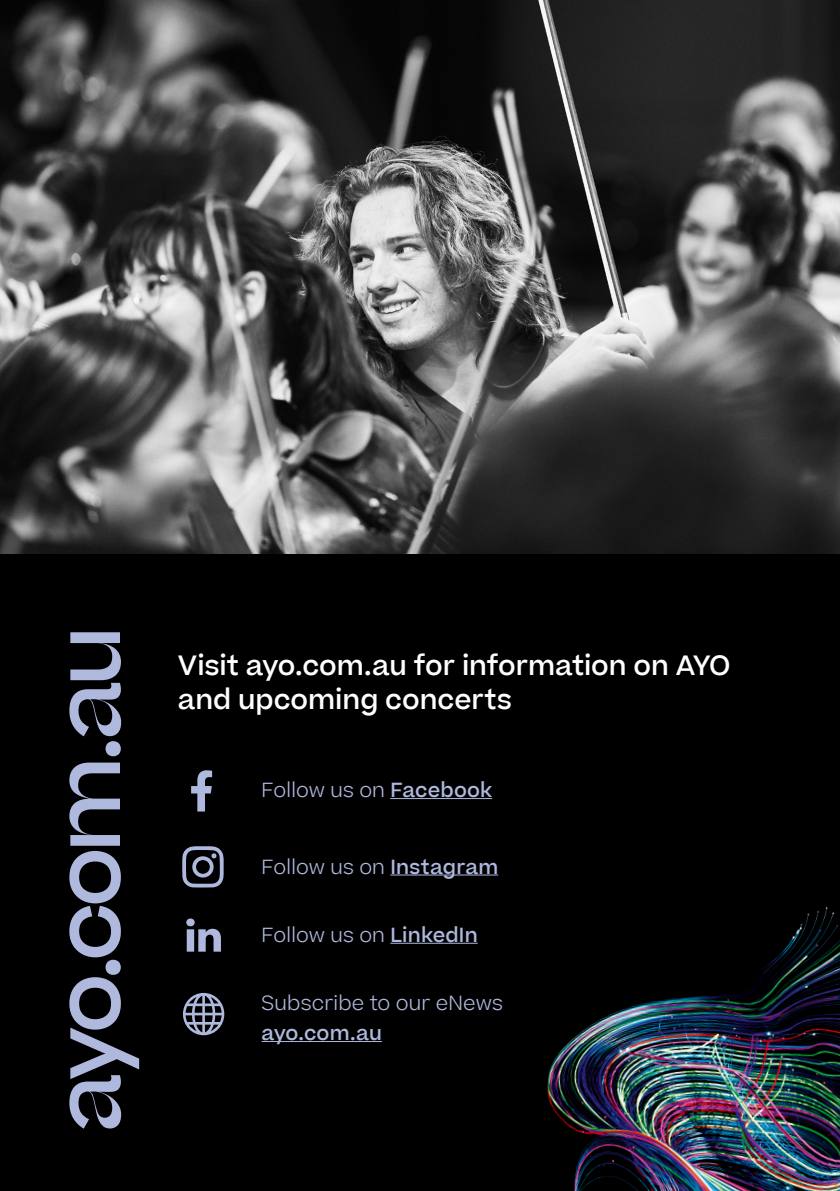
<style>
.page{position:relative;width:840px;height:1191px;background:#fff}
.page>*{position:absolute;margin:0;border:0;box-sizing:border-box;transform-origin:0 0}
.t1{font:500 88.6px "Beatrice Display";letter-spacing:-.015em;color:#afb8dd}
.t2{font:500 26.6px/34px "Beatrice";color:#fff}
.t3{font:300 19.6px "Beatrice";letter-spacing:.01em;color:#afb8dd}
.t4{font:500 19.6px "Beatrice";letter-spacing:.01em;color:#afb8dd}
.t5{font:300 19.4px "Beatrice";letter-spacing:.01em;color:#afb8dd}
.s1{font-weight:500}
</style>
<div class="page">
<div style="left:0;top:2px;width:839px;height:1189px;background:#000"></div>
<img style="left:381px;top:874px;width:458px;height:317px">
<svg style="left:191px;top:770px;width:21px;height:41px"></svg>
<svg style="left:186px;top:918px;width:35px;height:33px"></svg>
<svg style="left:182px;top:846px;width:41px;height:41px"></svg>
<svg style="left:183px;top:993px;width:41px;height:42px"></svg>
<img style="left:0;top:0;width:839px;height:554px">
<hr style="left:390px;top:798px;width:102px;height:1px;background:#afb8dd">
<hr style="left:390px;top:874px;width:108px;height:1px;background:#afb8dd">
<hr style="left:390px;top:942px;width:87px;height:1px;background:#afb8dd">
<hr style="left:261px;top:1041px;width:120px;height:1px;background:#afb8dd">
<h1 class="t1" style="left:26px;top:1130px;width:503px;rotate:-90deg">ayo.com.au</h1>
<h2 class="t2" style="left:178px;top:646px;width:554px">Visit ayo.com.au for information on AYO and upcoming concerts</h2>
<p class="t5" style="left:261px;top:775px;width:232px">Follow us on <span class="s1">Facebook</span></p>
<p class="t5" style="left:261px;top:851px;width:238px">Follow us on <span class="s1">Instagram</span></p>
<p class="t5" style="left:261px;top:919px;width:217px">Follow us on <span class="s1">LinkedIn</span></p>
<p class="t3" style="left:261px;top:987px;width:243px">Subscribe to our eNews</p>
<p class="t4" style="left:261px;top:1017px;width:122px">ayo.com.au</p>
</div>
